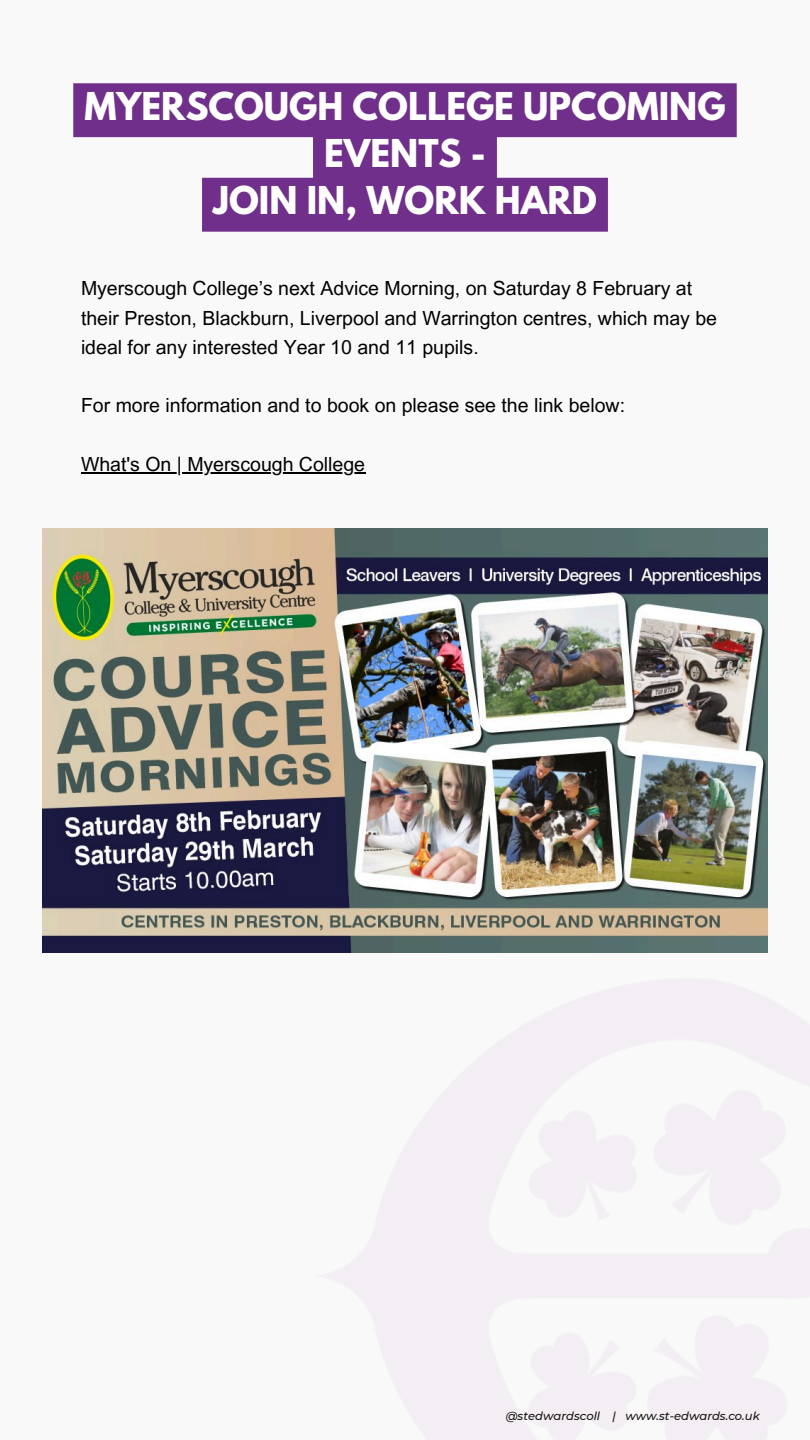
<style>
.page{position:relative;width:810px;height:1440px;background:#f9f9f9}
.page>*{position:absolute;margin:0;border:0;box-sizing:border-box;transform-origin:0 0}
.t1{font:700 34px/47.2px "League Spartan";color:#fff;text-align:center}
.t2{font:19.5px/29.2px "Arial MT Pro";color:#000}
.t3{font:italic 500 11.5px "Montserrat";color:#171310}
</style>
<div class="page">
<img style="left:43px;top:528px;width:724px;height:425px">
<svg style="left:73px;top:83px;width:664px;height:149px;fill:#702f8a"></svg>
<hr style="left:81px;top:472px;width:284px;height:2px;background:#000">
<h1 class="t1" style="left:84px;top:87px;width:643px">MYERSCOUGH COLLEGE UPCOMING<br>EVENTS -<br>JOIN IN, WORK HARD</h1>
<h2 class="t2" style="left:81px;top:276px;width:638px">Myerscough College’s next Advice Morning, on Saturday 8 February at their Preston, Blackburn, Liverpool and Warrington centres, which may be ideal for any interested Year 10 and 11 pupils.</h2>
<h2 class="t2" style="left:81px;top:393px;width:546px">For more information and to book on please see the link below:</h2>
<p class="t2" style="left:81px;top:452px;width:286px">What's On | Myerscough College</p>
<h2 class="t3" style="left:506px;top:1409px;width:256px">@stedwardscoll | www.st-edwards.co.uk</h2>
</div>
